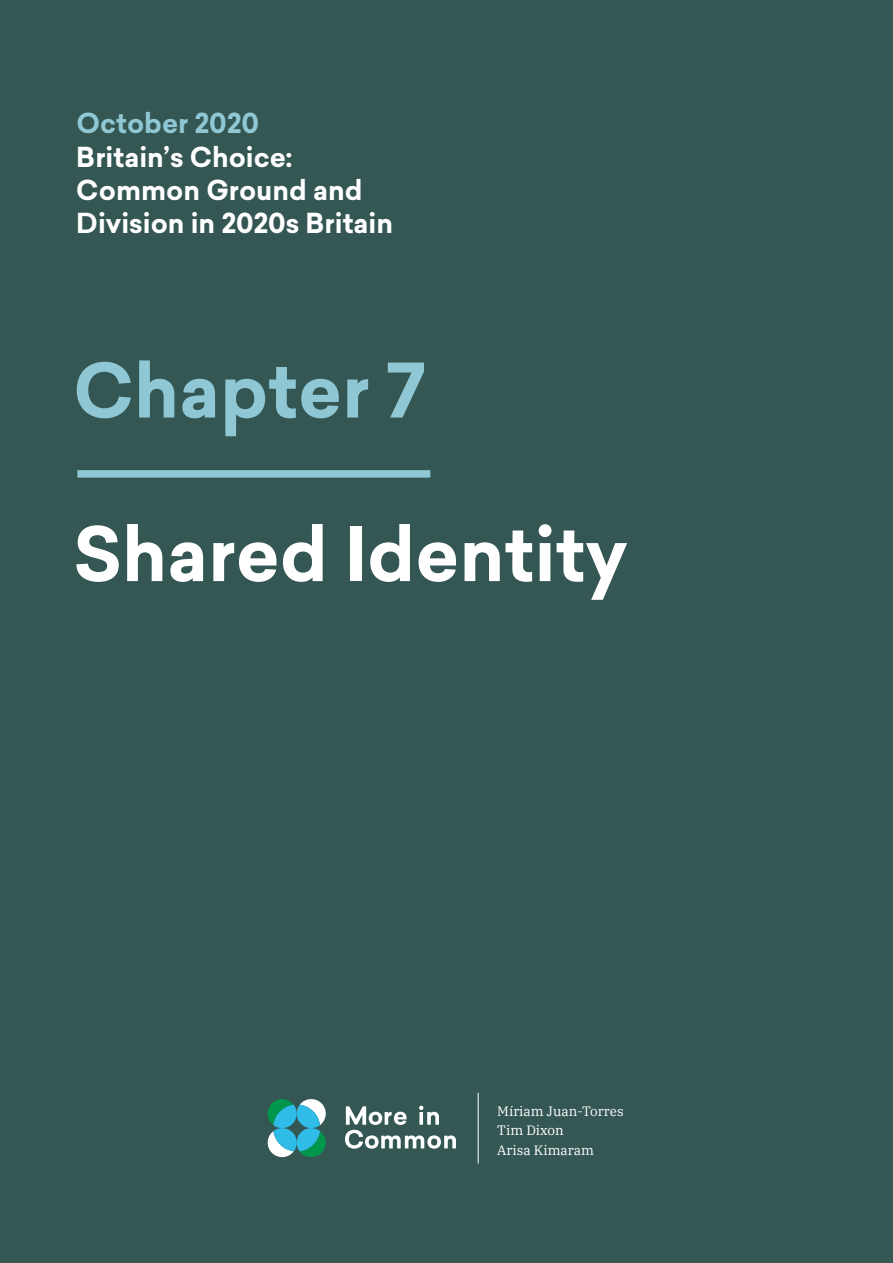
<style>
.page{position:relative;width:893px;height:1263px;background:#345754}
.page>*{position:absolute;margin:0;border:0;box-sizing:border-box;transform-origin:0 0}
.t1{font:700 73.5px "Sailec";color:#fff}
.t2{font:700 73.5px "Sailec";color:#8fc8d4}
.t3{font:700 27px/33px "Sailec";color:#fff}
.t4{font:700 27px "Sailec";color:#8fc8d4}
.t5{font:13.5px/19.5px "IBM Plex Serif";color:#fff}
</style>
<div class="page">
<hr style="left:478px;top:1093px;width:1px;height:70px;background:#fff">
<svg style="left:268px;top:1099px;width:58px;height:58px"></svg>
<svg style="left:345px;top:1106px;width:111px;height:43px"></svg>
<div style="left:77px;top:470px;width:353px;height:8px;background:#8fc8d4"></div>
<p class="t4" style="left:77px;top:104px;width:184px">October 2020</p>
<p class="t3" style="left:76px;top:141px;width:318px">Britain’s Choice:<br>Common Ground and<br>Division in 2020s Britain</p>
<h1 class="t2" style="left:73px;top:338px;width:355px">Chapter 7</h1>
<h1 class="t1" style="left:73px;top:502px;width:556px">Shared Identity</h1>
<p class="t5" style="left:497px;top:1100px;width:128px">Míriam Juan-Torres<br>Tim Dixon<br>Arisa Kimaram</p>
</div>
